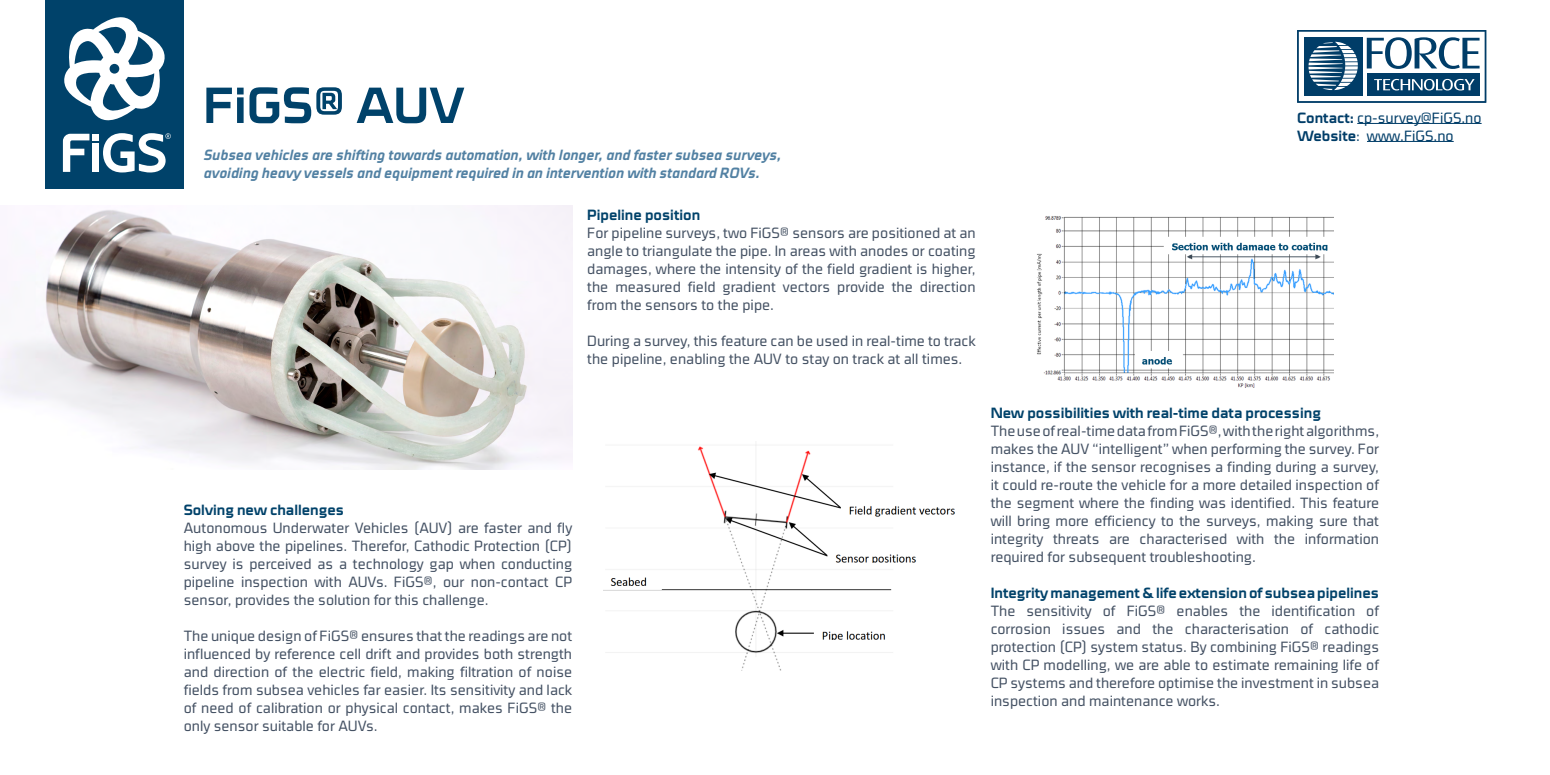
<style>
.page{position:relative;width:1550px;height:775px;background:#fff}
.page>*{position:absolute;margin:0;border:0;box-sizing:border-box;transform-origin:0 0}
.t1{font:700 51.25px "Cube OT";color:#00426a}
.t2{font:300 condensed 15px/18px "Cube OT";color:#455264;text-align:justify}
.t3{font:italic 700 condensed 15px/18px "Cube OT";color:#5281a3}
.t4{font:700 15px "Cube OT";color:#00426a}
.t5{font:300 condensed 15px/18px "Cube OT";color:#003d68}
.s1{font-weight:700;font-stretch:normal}
</style>
<div class="page">
<div style="left:45px;top:0;width:139px;height:189px;background:#00426a"></div>
<svg style="left:64px;top:17px;width:101px;height:104px"></svg>
<svg style="left:63px;top:134px;width:26px;height:38px"></svg>
<div style="left:92px;top:143px;width:7px;height:29px;background:#fff"></div>
<div style="left:92px;top:134px;width:7px;height:7px;background:#fff"></div>
<svg style="left:103px;top:133px;width:68px;height:39px"></svg>
<svg style="left:1297px;top:30px;width:189px;height:73px"></svg>
<img style="left:603px;top:444px;width:352px;height:227px">
<img style="left:1037px;top:216px;width:296px;height:171px">
<img style="left:0;top:206px;width:572px;height:264px">
<hr style="left:1357px;top:123px;width:125px;height:1px;background:#003d68">
<hr style="left:1367px;top:141px;width:87px;height:1px;background:#003d68">
<p class="t1" style="left:203px;top:75px;width:263px">FiGS® AUV</p>
<p class="t3" style="left:203px;top:146px;width:579px">Subsea vehicles are shifting towards automation, with longer, and faster subsea surveys, avoiding heavy vessels and equipment required in an intervention with standard ROVs.</p>
<p class="t4" style="left:587px;top:206px;width:115px">Pipeline position</p>
<p class="t2" style="left:587px;top:223px;width:390px">For pipeline surveys, two FiGS® sensors are positioned at an angle to triangulate the pipe. In areas with anodes or coating damages, where the intensity of the field gradient is higher, the measured field gradient vectors provide the direction from the sensors to the pipe.</p>
<p class="t2" style="left:587px;top:331px;width:390px">During a survey, this feature can be used in real-time to track the pipeline, enabling the AUV to stay on track at all times.</p>
<p class="t5" style="left:1297px;top:109px;width:186px"><span class="s1">Contact:</span> cp-survey@FiGS.no<br><span class="s1">Website</span>: www.FiGS.no</p>
<p class="t4" style="left:184px;top:501px;width:162px">Solving new challenges</p>
<p class="t2" style="left:184px;top:518px;width:390px">Autonomous Underwater Vehicles (AUV) are faster and fly high above the pipelines. Therefor, Cathodic Protection (CP) survey is perceived as a technology gap when conducting pipeline inspection with AUVs. FiGS®, our non-contact CP sensor, provides the solution for this challenge.</p>
<p class="t2" style="left:184px;top:626px;width:390px">The unique design of FiGS® ensures that the readings are not influenced by reference cell drift and provides both strength and direction of the electric field, making filtration of noise fields from subsea vehicles far easier. Its sensitivity and lack of need of calibration or physical contact, makes FiGS® the only sensor suitable for AUVs.</p>
<p class="t4" style="left:991px;top:404px;width:332px">New possibilities with real-time data processing</p>
<p class="t2" style="left:991px;top:421px;width:390px">The use of real-time data from FiGS®, with the right algorithms, makes the AUV “intelligent” when performing the survey. For instance, if the sensor recognises a finding during a survey, it could re-route the vehicle for a more detailed inspection of the segment where the finding was identified. This feature will bring more efficiency to the surveys, making sure that integrity threats are characterised with the information required for subsequent troubleshooting.</p>
<p class="t4" style="left:991px;top:584px;width:390px">Integrity management &amp; life extension of subsea pipelines</p>
<p class="t2" style="left:991px;top:601px;width:390px">The sensitivity of FiGS® enables the identification of corrosion issues and the characterisation of cathodic protection (CP) system status. By combining FiGS® readings with CP modelling, we are able to estimate remaining life of CP systems and therefore optimise the investment in subsea inspection and maintenance works.</p>
</div>
